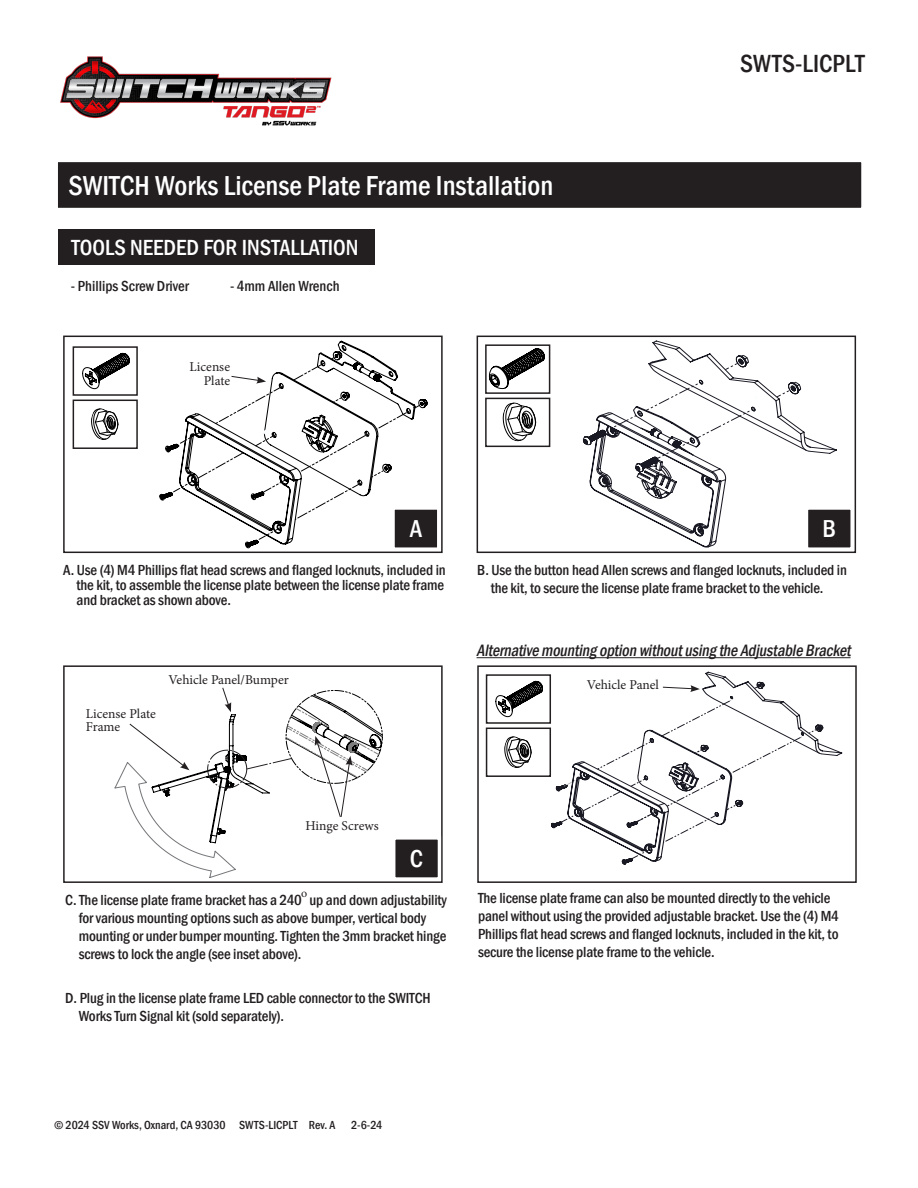
<style>
.page{position:relative;width:918px;height:1188px;background:#fff}
.page>*{position:absolute;margin:0;border:0;box-sizing:border-box;transform-origin:0 0}
.t1{font:500 condensed 28.2px "Franklin Gothic";color:#fff}
.t2{font:500 condensed 25.5px "Franklin Gothic";color:#231f20}
.t3{font:500 condensed 25.2px "Franklin Gothic";color:#fff}
.t4{font:500 condensed 22.5px "Franklin Gothic";color:#fff}
.t5{font:italic 500 condensed 16.95px "Franklin Gothic";color:#231f20;scale:.96 1}
.t6{font:500 condensed 15px/18px "Franklin Gothic";letter-spacing:-.01em;color:#231f20}
.t7{font:13.5px "Minion Pro";letter-spacing:-.005em;color:#231f20}
.t8{font:500 condensed 12px "Franklin Gothic";color:#231f20}
.t9{font:12px "Minion Pro";color:#231f20}
</style>
<div class="page">
<div style="left:58px;top:162px;width:804px;height:46px;background:#231f20"></div>
<div style="left:58px;top:230px;width:317px;height:35px;background:#231f20"></div>
<svg style="left:159px;top:341px;width:240px;height:207px"></svg>
<svg style="left:259px;top:527px;width:22px;height:13px"></svg>
<svg style="left:173px;top:452px;width:71px;height:40px"></svg>
<svg style="left:263px;top:478px;width:25px;height:15px"></svg>
<svg style="left:331px;top:352px;width:9px;height:8px"></svg>
<svg style="left:293px;top:362px;width:32px;height:18px"></svg>
<svg style="left:180px;top:431px;width:23px;height:13px"></svg>
<div style="left:63px;top:336px;width:380px;height:217px;border:2px solid #231f20"></div>
<svg style="left:295px;top:396px;width:147px;height:156px"></svg>
<svg style="left:583px;top:340px;width:254px;height:207px"></svg>
<div style="left:477px;top:336px;width:379px;height:217px;border:2px solid #231f20"></div>
<svg style="left:803px;top:505px;width:53px;height:47px"></svg>
<svg style="left:255px;top:430px;width:21px;height:16px"></svg>
<svg style="left:605px;top:381px;width:153px;height:78px"></svg>
<img style="left:60px;top:56px;width:272px;height:70px">
<svg style="left:215px;top:376px;width:69px;height:48px"></svg>
<svg style="left:489px;top:348px;width:56px;height:41px"></svg>
<div style="left:485px;top:344px;width:65px;height:50px;border:2px solid #231f20"></div>
<svg style="left:502px;top:402px;width:35px;height:40px"></svg>
<div style="left:485px;top:398px;width:65px;height:49px;border:2px solid #231f20"></div>
<div style="left:63px;top:665px;width:380px;height:218px;border:2px solid #231f20"></div>
<svg style="left:390px;top:835px;width:53px;height:47px"></svg>
<svg style="left:551px;top:672px;width:291px;height:193px"></svg>
<div style="left:477px;top:665px;width:380px;height:218px;border:2px solid #231f20"></div>
<svg style="left:561px;top:700px;width:241px;height:159px"></svg>
<svg style="left:496px;top:681px;width:47px;height:36px"></svg>
<div style="left:486px;top:674px;width:65px;height:50px;border:2px solid #231f20"></div>
<svg style="left:504px;top:736px;width:28px;height:32px"></svg>
<div style="left:486px;top:728px;width:65px;height:49px;border:2px solid #231f20"></div>
<svg style="left:114px;top:687px;width:269px;height:191px"></svg>
<svg style="left:662px;top:685px;width:38px;height:7px"></svg>
<svg style="left:82px;top:353px;width:47px;height:36px"></svg>
<div style="left:73px;top:346px;width:65px;height:50px;border:2px solid #231f20"></div>
<svg style="left:91px;top:408px;width:28px;height:32px"></svg>
<div style="left:73px;top:400px;width:65px;height:49px;border:2px solid #231f20"></div>
<hr style="left:477px;top:657px;width:374px;height:1px;background:#231f20">
<p class="t1" style="left:68px;top:167px;width:486px">SWITCH Works License Plate Frame Installation</p>
<p class="t4" style="left:71px;top:233px;width:289px">TOOLS NEEDED FOR INSTALLATION</p>
<p class="t6" style="left:71px;top:277px;width:119px">- Phillips Screw Driver</p>
<p class="t6" style="left:230px;top:277px;width:111px">- 4mm Allen Wrench</p>
<p class="t7" style="left:190px;top:358px;width:42px">License</p>
<p class="t7" style="left:204px;top:372px;width:28px">Plate</p>
<p class="t3" style="left:410px;top:512px;width:14px">A</p>
<p class="t2" style="left:740px;top:47px;width:126px">SWTS-LICPLT</p>
<p class="t3" style="left:822px;top:512px;width:15px">B</p>
<p class="t6" style="left:77px;top:562px;width:371px;line-height:15px;text-align:justify;text-indent:-14px">A. Use (4) M4 Phillips flat head screws and flanged locknuts, included in the kit, to assemble the license plate between the license plate frame and bracket as shown above.</p>
<p class="t7" style="left:86px;top:704px;width:71px">License Plate</p>
<p class="t7" style="left:86px;top:718px;width:36px">Frame</p>
<p class="t7" style="left:168px;top:671px;width:122px">Vehicle Panel/Bumper</p>
<p class="t6" style="left:491px;top:561px;width:358px;text-indent:-14px">B. Use the button head Allen screws and flanged locknuts, included in the kit, to secure the license plate frame bracket to the vehicle.</p>
<p class="t5" style="left:477px;top:640px;width:395px">AlternativemountingoptionwithoutusingtheAdjustableBracket</p>
<p class="t7" style="left:587px;top:676px;width:74px">Vehicle Panel</p>
<p class="t7" style="left:306px;top:817px;width:75px">Hinge Screws</p>
<p class="t3" style="left:410px;top:842px;width:15px">C</p>
<p class="t9" style="left:301px;top:885px;width:8px">o</p>
<p class="t6" style="left:79px;top:891px;width:370px;text-indent:-14px">C. The license plate frame bracket has a 240 up and down adjustability for various mounting options such as above bumper, vertical body mounting or under bumper mounting. Tighten the 3mm bracket hinge screws to lock the angle (see inset above).</p>
<p class="t6" style="left:79px;top:989px;width:353px;text-indent:-14px">D. Plug in the license plate frame LED cable connector to the SWITCH<br>Works Turn Signal kit (sold separately).</p>
<p class="t6" style="left:478px;top:889px;width:362px">The license plate frame can also be mounted directly to the vehicle panel without using the provided adjustable bracket. Use the (4) M4<br>Phillips flat head screws and flanged locknuts, included in the kit, to secure the license plate frame to the vehicle.</p>
<p class="t8" style="left:54px;top:1117px;width:283px">© 2024 SSV Works, Oxnard, CA 93030 SWTS-LICPLT Rev. A</p>
<p class="t8" style="left:351px;top:1117px;width:33px">2-6-24</p>
</div>
